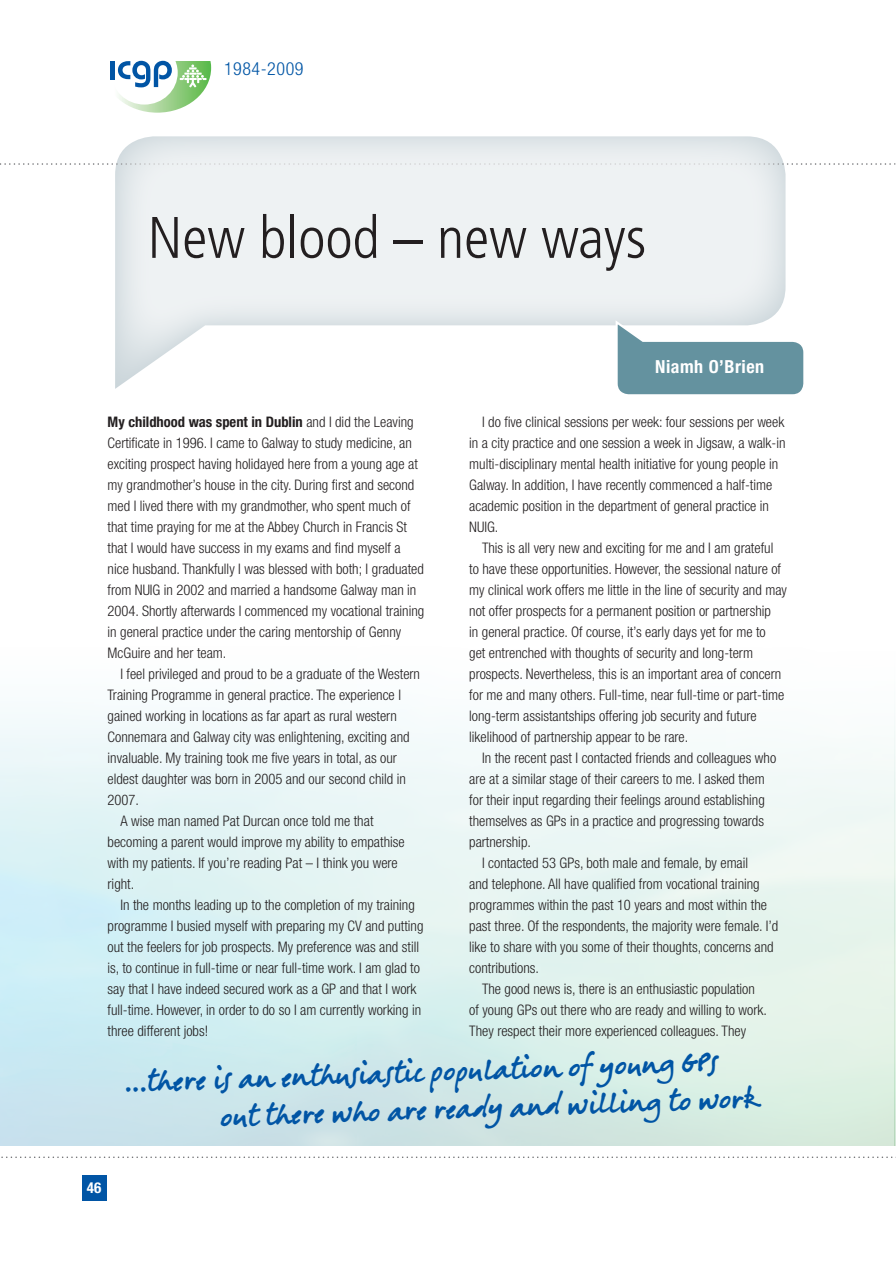
<style>
.page{position:relative;width:896px;height:1266px;background:#fff}
.page>*{position:absolute;margin:0;border:0;box-sizing:border-box;transform-origin:0 0}
.t1{font:300 condensed 58.5px "Frutiger";color:#231f20}
.t2{font:26.1px/37.8px "Berranger Hand ITC";color:#0155a5}
.t3{font:700 condensed 18px "Helvetica Neue";letter-spacing:.03em;color:#fff}
.t4{font:300 condensed 18px "Helvetica Neue";letter-spacing:.03em;color:#0155a5}
.t5{font:700 condensed 15px "Helvetica Neue";color:#fff}
.t6{font:300 condensed 14.55px/21px "Helvetica Neue";color:#231f20}
.s1{font-weight:700}
</style>
<div class="page">
<div style="left:82px;top:1175px;width:24px;height:26px;background:#0155a5"></div>
<svg style="left:110px;top:60px;width:101px;height:53px"></svg>
<svg style="left:0;top:163px;width:896px;height:2px"></svg>
<hr style="left:894px;top:164px;width:1px;height:981px;background:#fff">
<svg style="left:1px;top:1156px;width:892px;height:1px"></svg>
<svg style="left:106px;top:136px;width:688px;height:253px;fill:#eef2f3"></svg>
<svg style="left:614px;top:318px;width:190px;height:77px"></svg>
<p class="t4" style="left:224px;top:59px;width:81px">1984-2009</p>
<h1 class="t1" style="left:148px;top:204px;width:500px">New blood – new ways</h1>
<p class="t3" style="left:655px;top:356px;width:111px">Niamh O’Brien</p>
<p class="t6" style="left:108px;top:411px;width:318px"><span class="s1">My childhood was spent in Dublin</span> and I did the Leaving Certificate in 1996. I came to Galway to study medicine, an exciting prospect having holidayed here from a young age at my grandmother’s house in the city. During first and second med I lived there with my grandmother, who spent much of that time praying for me at the Abbey Church in Francis St that I would have success in my exams and find myself a nice husband. Thankfully I was blessed with both; I graduated from NUIG in 2002 and married a handsome Galway man in 2004. Shortly afterwards I commenced my vocational training in general practice under the caring mentorship of Genny McGuire and her team.</p>
<p class="t6" style="left:120px;top:663px;width:301px">I feel privileged and proud to be a graduate of the Western</p>
<p class="t6" style="left:108px;top:684px;width:295px">Training Programme in general practice. The experience I</p>
<p class="t6" style="left:108px;top:705px;width:290px">gained working in locations as far apart as rural western</p>
<p class="t6" style="left:108px;top:726px;width:303px">Connemara and Galway city was enlightening, exciting and</p>
<p class="t6" style="left:108px;top:747px;width:291px">invaluable. My training took me five years in total, as our</p>
<p class="t6" style="left:108px;top:768px;width:300px">eldest daughter was born in 2005 and our second child in</p>
<p class="t6" style="left:108px;top:789px;width:33px">2007.</p>
<p class="t6" style="left:120px;top:810px;width:254px">A wise man named Pat Durcan once told me that</p>
<p class="t6" style="left:108px;top:831px;width:298px">becoming a parent would improve my ability to empathise</p>
<p class="t6" style="left:108px;top:852px;width:292px">with my patients. If you’re reading Pat – I think you were</p>
<p class="t6" style="left:108px;top:873px;width:28px">right.</p>
<p class="t6" style="left:120px;top:894px;width:296px">In the months leading up to the completion of my training</p>
<p class="t6" style="left:108px;top:915px;width:317px">programme I busied myself with preparing my CV and putting</p>
<p class="t6" style="left:108px;top:936px;width:313px">out the feelers for job prospects. My preference was and still</p>
<p class="t6" style="left:108px;top:957px;width:314px">is, to continue in full-time or near full-time work. I am glad to</p>
<p class="t6" style="left:108px;top:978px;width:310px">say that I have indeed secured work as a GP and that I work</p>
<p class="t6" style="left:108px;top:999px;width:315px">full-time. However, in order to do so I am currently working in</p>
<p class="t6" style="left:108px;top:1020px;width:102px">three different jobs!</p>
<p class="t6" style="left:469px;top:411px;width:318px;text-indent:13px">I do five clinical sessions per week: four sessions per week in a city practice and one session a week in Jigsaw, a walk-in multi-disciplinary mental health initiative for young people in Galway. In addition, I have recently commenced a half-time academic position in the department of general practice in NUIG.</p>
<p class="t6" style="left:469px;top:537px;width:319px;text-indent:13px">This is all very new and exciting for me and I am grateful<br>to have these opportunities. However, the sessional nature of my clinical work offers me little in the line of security and may not offer prospects for a permanent position or partnership<br>in general practice. Of course, it’s early days yet for me to<br>get entrenched with thoughts of security and long-term prospects. Nevertheless, this is an important area of concern for me and many others. Full-time, near full-time or part-time long-term assistantships offering job security and future likelihood of partnership appear to be rare.</p>
<p class="t6" style="left:482px;top:747px;width:296px">In the recent past I contacted friends and colleagues who</p>
<p class="t6" style="left:469px;top:768px;width:297px">are at a similar stage of their careers to me. I asked them</p>
<p class="t6" style="left:469px;top:789px;width:297px">for their input regarding their feelings around establishing</p>
<p class="t6" style="left:469px;top:810px;width:296px">themselves as GPs in a practice and progressing towards</p>
<p class="t6" style="left:469px;top:831px;width:63px">partnership.</p>
<p class="t6" style="left:482px;top:852px;width:268px">I contacted 53 GPs, both male and female, by email</p>
<p class="t6" style="left:469px;top:873px;width:292px">and telephone. All have qualified from vocational training</p>
<p class="t6" style="left:469px;top:894px;width:299px">programmes within the past 10 years and most within the</p>
<p class="t6" style="left:469px;top:915px;width:310px">past three. Of the respondents, the majority were female. I’d</p>
<p class="t6" style="left:469px;top:936px;width:306px">like to share with you some of their thoughts, concerns and</p>
<p class="t6" style="left:469px;top:957px;width:71px">contributions.</p>
<p class="t6" style="left:482px;top:978px;width:274px">The good news is, there is an enthusiastic population</p>
<p class="t6" style="left:469px;top:999px;width:299px">of young GPs out there who are ready and willing to work.</p>
<p class="t6" style="left:469px;top:1020px;width:278px">They respect their more experienced colleagues. They</p>
<p class="t5" style="left:87px;top:1178px;width:16px">46</p>
<h2 class="t2" style="left:218px;top:1061px;width:540px;text-indent:-94px;rotate:-2deg">...there is an enthusiastic population of young GPs out there who are ready and willing to work</h2>
</div>
